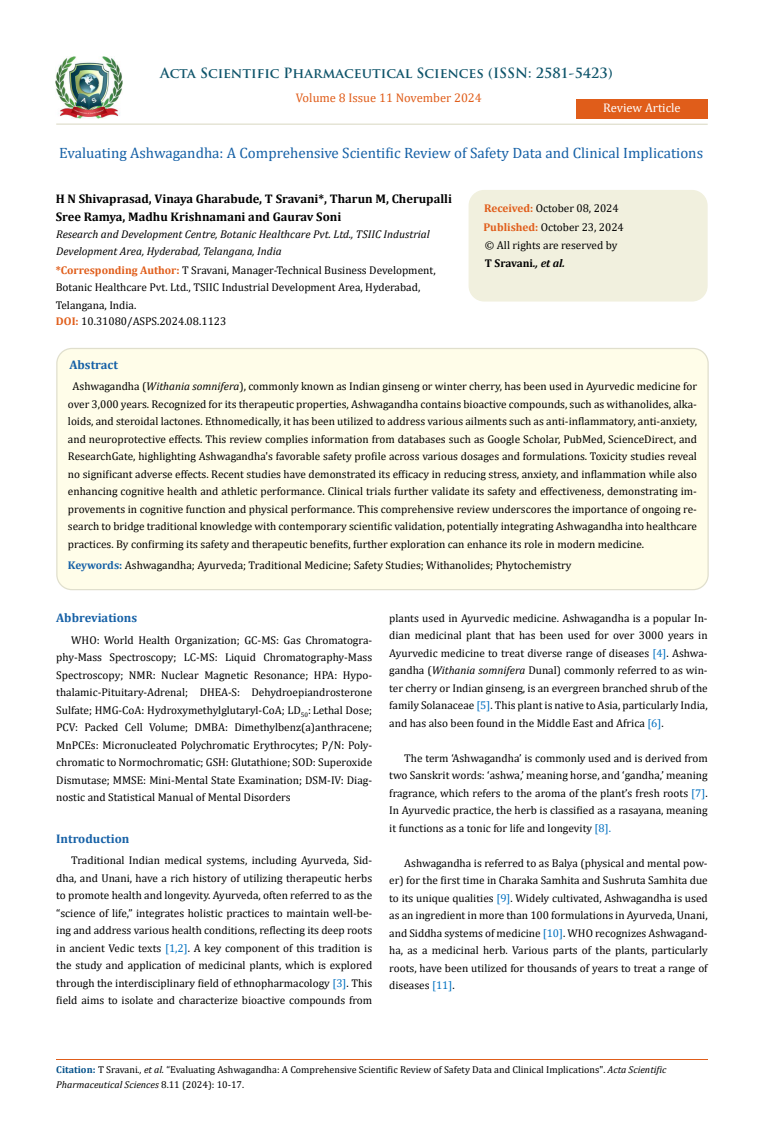
<style>
.page{position:relative;width:764px;height:1140px;background:#fff}
.page>*{position:absolute;margin:0;border:0;box-sizing:border-box;transform-origin:0 0}
.t1{font:15px "Cambria";color:#1560a6}
.t2{font:700 13.75px "Trajan Pro";color:#0e546a}
.t3{font:700 12.5px/17.5px "Cambria";color:#000}
.t4{font:700 12.5px "Cambria";color:#1560a6}
.t5{font:12.5px "Cambria";color:#e05d1a}
.t6{font:12.5px "Cambria";color:#fff}
.t7{font:11.25px/17.5px "Cambria";color:#000;text-align:justify}
.t8{font:10px/15px "Cambria";color:#000}
.s1{font-style:italic}
.s2{font-weight:700;color:#e05d1a}
.s3{font-weight:700}
.s4{font-weight:700;font-style:italic}
.s5{font-weight:700;color:#1560a6}
.s6{color:#0070c0}
.s7{font-weight:700;color:#035089}
</style>
<div class="page">
<img style="left:56px;top:57px;width:66px;height:61px">
<div style="left:576px;top:99px;width:131px;height:20px;background:#e05d1a"></div>
<div style="left:469px;top:191px;width:238px;height:110px;background:#f1f0de;border-radius:15px"></div>
<div style="left:468px;top:190px;width:239px;height:112px;border:1px solid #f1f0de;border-radius:15px"></div>
<div style="left:57px;top:348px;width:651px;height:242px;background:#fffde9;border-radius:15px"></div>
<div style="left:56px;top:348px;width:653px;height:242px;border:1px solid #e0dfcd;border-radius:15px"></div>
<hr style="left:56px;top:1059px;width:651px;height:1px;background:#e05d1a">
<hr style="left:56px;top:123px;width:651px;height:2px;background:#e0dfcd">
<p class="t2" style="left:160px;top:64px;width:454px">Acta Scientific Pharmaceutical Sciences (ISSN: 2581-5423)</p>
<p class="t5" style="left:296px;top:91px;width:187px">Volume 8 Issue 11 November 2024</p>
<p class="t6" style="left:603px;top:100px;width:79px">Review Article</p>
<h1 class="t1" style="left:59px;top:144px;width:645px">Evaluating Ashwagandha: A Comprehensive Scientific Review of Safety Data and Clinical Implications</h1>
<p class="t3" style="left:56px;top:190px;width:398px">H N Shivaprasad, Vinaya Gharabude, T Sravani*, Tharun M, Cherupalli<br>Sree Ramya, Madhu Krishnamani and Gaurav Soni</p>
<p class="t7" style="left:56px;top:225px;width:381px;text-align:left"><span class="s1">Research and Development Centre, Botanic Healthcare Pvt. Ltd., TSIIC Industrial Development Area, Hyderabad, Telangana, India<br></span><span class="s2">*Corresponding Author:</span> T Sravani, Manager-Technical Business Development, Botanic Healthcare Pvt. Ltd., TSIIC Industrial Development Area, Hyderabad, Telangana, India.</p>
<p class="t7" style="left:483px;top:199px;width:142px;line-height:19.1px"><span class="s2">Received:</span> October 08, 2024<br><span class="s2">Published:</span> October 23, 2024</p>
<p class="t7" style="left:485px;top:237px;width:134px">© All rights are reserved by<br><span class="s3">T Sravani</span><span class="s4">., et al.</span></p>
<p class="t7" style="left:56px;top:312px;width:172px"><span class="s2">DOI:</span> 10.31080/ASPS.2024.08.1123</p>
<p class="t4" style="left:70px;top:356px;width:50px">Abstract</p>
<p class="t7" style="left:68px;top:377px;width:630px;text-indent:5px">Ashwagandha (<span class="s1">Withania somnifera</span>), commonly known as Indian ginseng or winter cherry, has been used in Ayurvedic medicine for over 3,000 years. Recognized for its therapeutic properties, Ashwagandha contains bioactive compounds, such as withanolides, alka&shy;loids, and steroidal lactones. Ethnomedically, it has been utilized to address various ailments such as anti-inflammatory, anti-anxiety, and neuroprotective effects. This review complies information from databases such as Google Scholar, PubMed, ScienceDirect, and ResearchGate, highlighting Ashwagandha's favorable safety profile across various dosages and formulations. Toxicity studies reveal no significant adverse effects. Recent studies have demonstrated its efficacy in reducing stress, anxiety, and inflammation while also enhancing cognitive health and athletic performance. Clinical trials further validate its safety and effectiveness, demonstrating im&shy;provements in cognitive function and physical performance. This comprehensive review underscores the importance of ongoing re&shy;search to bridge traditional knowledge with contemporary scientific validation, potentially integrating Ashwagandha into healthcare practices. By confirming its safety and therapeutic benefits, further exploration can enhance its role in modern medicine.</p>
<p class="t7" style="left:68px;top:556px;width:505px"><span class="s5">Keywords:</span> Ashwagandha; Ayurveda; Traditional Medicine; Safety Studies; Withanolides; Phytochemistry</p>
<p class="t4" style="left:56px;top:609px;width:82px">Abbreviations</p>
<p class="t7" style="left:56px;top:631px;width:317px;text-indent:15px">WHO: World Health Organization; GC-MS: Gas Chromatogra&shy;phy-Mass Spectroscopy; LC-MS: Liquid Chromatography-Mass Spectroscopy; NMR: Nuclear Magnetic Resonance; HPA: Hypo&shy;thalamic-Pituitary-Adrenal; DHEA-S: Dehydroepiandrosterone Sulfate; HMG-CoA: Hydroxymethylglutaryl-CoA; LD<sub>50</sub>: Lethal Dose; PCV: Packed Cell Volume; DMBA: Dimethylbenz(a)anthracene; MnPCEs: Micronucleated Polychromatic Erythrocytes; P/N: Poly&shy;chromatic to Normochromatic; GSH: Glutathione; SOD: Superoxide Dismutase; MMSE: Mini-Mental State Examination; DSM-IV: Diag&shy;nostic and Statistical Manual of Mental Disorders</p>
<p class="t4" style="left:56px;top:830px;width:75px">Introduction</p>
<p class="t7" style="left:56px;top:852px;width:317px;text-indent:15px">Traditional Indian medical systems, including Ayurveda, Sid&shy;dha, and Unani, have a rich history of utilizing therapeutic herbs to promote health and longevity. Ayurveda, often referred to as the “science of life,” integrates holistic practices to maintain well-be&shy;ing and address various health conditions, reflecting its deep roots in ancient Vedic texts <span class="s6">[1,2]</span>. A key component of this tradition is the study and application of medicinal plants, which is explored through the interdisciplinary field of ethnopharmacology <span class="s6">[3]</span>. This field aims to isolate and characterize bioactive compounds from</p>
<p class="t7" style="left:389px;top:609px;width:320px">plants used in Ayurvedic medicine. Ashwagandha is a popular In&shy;dian medicinal plant that has been used for over 3000 years in Ayurvedic medicine to treat diverse range of diseases <span class="s6">[4]</span>. Ashwa&shy;gandha (<span class="s1">Withania somnifera</span> Dunal) commonly referred to as win&shy;ter cherry or Indian ginseng, is an evergreen branched shrub of the family Solanaceae <span class="s6">[5]</span>. This plant is native to Asia, particularly India, and has also been found in the Middle East and Africa <span class="s6">[6]</span>.</p>
<p class="t7" style="left:389px;top:749px;width:320px;text-indent:15px">The term ‘Ashwagandha’ is commonly used and is derived from two Sanskrit words: ‘ashwa,’ meaning horse, and ‘gandha,’ meaning fragrance, which refers to the aroma of the plant’s fresh roots <span class="s6">[7]</span>.<br>In Ayurvedic practice, the herb is classified as a rasayana, meaning it functions as a tonic for life and longevity <span class="s6">[8].</span></p>
<p class="t7" style="left:389px;top:854px;width:320px;text-indent:15px">Ashwagandha is referred to as Balya (physical and mental pow&shy;er) for the first time in Charaka Samhita and Sushruta Samhita due to its unique qualities <span class="s6">[9]</span>. Widely cultivated, Ashwagandha is used as an ingredient in more than 100 formulations in Ayurveda, Unani, and Siddha systems of medicine <span class="s6">[10]</span>. WHO recognizes Ashwagand&shy;ha, as a medicinal herb. Various parts of the plants, particularly roots, have been utilized for thousands of years to treat a range of diseases <span class="s6">[11]</span>.</p>
<p class="t8" style="left:56px;top:1062px;width:611px"><span class="s7">Citation:</span> T Sravani<span class="s1">., et al.</span> “Evaluating Ashwagandha: A Comprehensive Scientific Review of Safety Data and Clinical Implications". <span class="s1">Acta Scientific<br>Pharmaceutical Sciences</span> 8.11 (2024): 10-17.</p>
</div>
